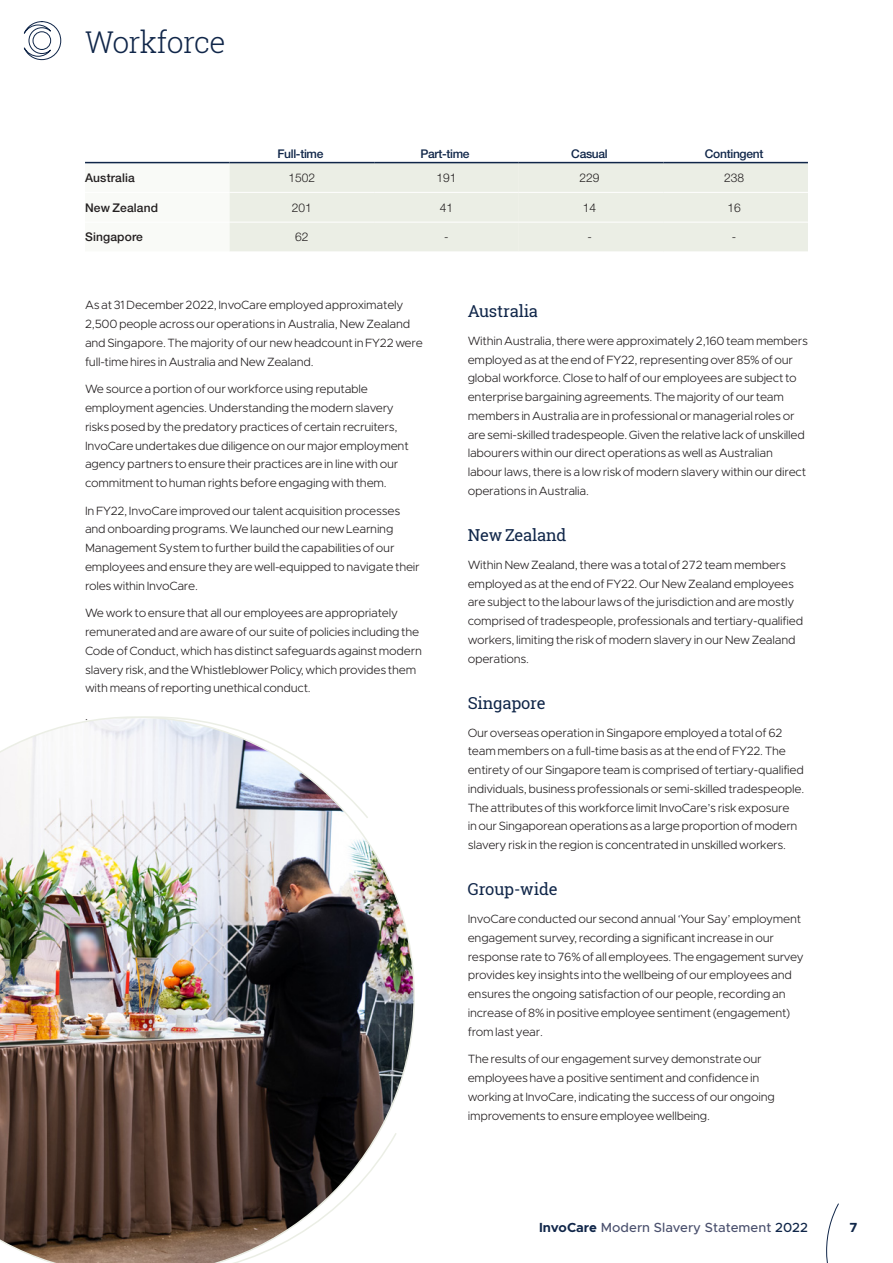
<style>
.page{position:relative;width:893px;height:1263px;background:#fff}
.page>*{position:absolute;margin:0;border:0;box-sizing:border-box;transform-origin:0 0}
.ivc22_-_page_header{font:300 30px "Roboto Slab";letter-spacing:-.02em;color:#102649}
.ivc22_-_Heading{font:16.5px "Roboto Slab";letter-spacing:-.01em;color:#102649}
.t1{font:500 13.2px "Metropolis";color:#4b516e}
.t2{font:700 13.2px "Metropolis";color:#102649}
.ivc22_-_body{font:300 12px/18.8px "Metropolis";letter-spacing:-.02em;color:#231f20}
.ivc21_-_Table_title{font:500 12px "Helvetica Neue LT Std";letter-spacing:-.025em;color:#102649}
.ivc21_-_table_text{font:500 12px "Helvetica Neue LT Std";letter-spacing:.015em;color:#231f20}
.ivc21_-_table_text-2{font:300 12px "Helvetica Neue LT Std";letter-spacing:-.005em;color:#231f20}
.ivc21_-_table_Number{font:300 12px "Helvetica Neue LT Std";color:#231f20}
.s1{font-weight:700;color:#102649}
.s2{color:#102649}
</style>
<div class="page">
<img style="left:0;top:716px;width:415px;height:547px">
<svg style="left:826px;top:1203px;width:13px;height:60px"></svg>
<svg style="left:24px;top:21px;width:37px;height:39px"></svg>
<svg style="left:85px;top:163px;width:723px;height:89px"></svg>
<hr style="left:85px;top:192px;width:145px;height:1px;background:#fff">
<hr style="left:230px;top:192px;width:144px;height:1px;background:#fff">
<hr style="left:374px;top:192px;width:145px;height:1px;background:#fff">
<hr style="left:519px;top:192px;width:144px;height:1px;background:#fff">
<hr style="left:663px;top:192px;width:145px;height:1px;background:#fff">
<hr style="left:85px;top:222px;width:145px;height:1px;background:#fff">
<hr style="left:230px;top:222px;width:144px;height:1px;background:#fff">
<hr style="left:374px;top:222px;width:145px;height:1px;background:#fff">
<hr style="left:519px;top:222px;width:144px;height:1px;background:#fff">
<hr style="left:663px;top:222px;width:145px;height:1px;background:#fff">
<hr style="left:85px;top:162px;width:145px;height:1px;background:#102649">
<hr style="left:230px;top:162px;width:144px;height:1px;background:#102649">
<hr style="left:374px;top:162px;width:145px;height:1px;background:#102649">
<hr style="left:519px;top:162px;width:144px;height:1px;background:#102649">
<hr style="left:663px;top:162px;width:145px;height:1px;background:#102649">
<p class="ivc22_-_page_header" style="left:85px;top:21px;width:142px">Workforce</p>
<p class="ivc21_-_Table_title" style="left:277px;top:147px;width:48px">Full-time</p>
<p class="ivc21_-_Table_title" style="left:420px;top:147px;width:51px">Part-time</p>
<p class="ivc21_-_Table_title" style="left:571px;top:147px;width:38px">Casual</p>
<p class="ivc21_-_Table_title" style="left:705px;top:147px;width:60px">Contingent</p>
<p class="ivc21_-_table_text" style="left:85px;top:170px;width:51px">Australia</p>
<p class="ivc21_-_table_text-2" style="left:289px;top:170px;width:28px">1502</p>
<p class="ivc21_-_table_text-2" style="left:437px;top:170px;width:21px">191</p>
<p class="ivc21_-_table_Number" style="left:580px;top:170px;width:22px">229</p>
<p class="ivc21_-_table_Number" style="left:724px;top:170px;width:22px">238</p>
<p class="ivc21_-_table_text" style="left:85px;top:200px;width:75px">New Zealand</p>
<p class="ivc21_-_table_text-2" style="left:292px;top:200px;width:21px">201</p>
<p class="ivc21_-_table_text-2" style="left:440px;top:200px;width:15px">41</p>
<p class="ivc21_-_table_Number" style="left:583px;top:200px;width:15px">14</p>
<p class="ivc21_-_table_Number" style="left:727px;top:200px;width:15px">16</p>
<p class="ivc21_-_table_text" style="left:85px;top:230px;width:59px">Singapore</p>
<p class="ivc21_-_table_text-2" style="left:295px;top:230px;width:15px">62</p>
<p class="ivc21_-_table_text-2" style="left:444px;top:230px;width:6px">-</p>
<p class="ivc21_-_table_Number" style="left:587px;top:230px;width:6px">-</p>
<p class="ivc21_-_table_Number" style="left:732px;top:230px;width:6px">-</p>
<p class="ivc22_-_body" style="left:85px;top:296px;width:339px">As at 31 December 2022, InvoCare employed approximately 2,500 people across our operations in Australia, New Zealand and Singapore. The majority of our new headcount in FY22 were full-time hires in Australia and New Zealand.</p>
<p class="ivc22_-_body" style="left:85px;top:380px;width:325px">We source a portion of our workforce using reputable employment agencies. Understanding the modern slavery risks posed by the predatory practices of certain recruiters, InvoCare undertakes due diligence on our major employment agency partners to ensure their practices are in line with our commitment to human rights before engaging with them.</p>
<p class="ivc22_-_body" style="left:85px;top:501px;width:336px">In FY22, InvoCare improved our talent acquisition processes and onboarding programs. We launched our new Learning Management System to further build the capabilities of our employees and ensure they are well-equipped to navigate their roles within InvoCare.</p>
<p class="ivc22_-_body" style="left:85px;top:604px;width:338px">We work to ensure that all our employees are appropriately remunerated and are aware of our suite of policies including the Code of Conduct, which has distinct safeguards against modern slavery risk, and the Whistleblower Policy, which provides them with means of reporting unethical conduct.</p>
<p class="ivc22_-_body" style="left:85px;top:706px;width:4px">.</p>
<p class="ivc22_-_Heading" style="left:468px;top:300px;width:72px">Australia</p>
<p class="ivc22_-_body" style="left:468px;top:331px;width:342px">Within Australia, there were approximately 2,160 team members employed as at the end of FY22, representing over 85% of our global workforce. Close to half of our employees are subject to enterprise bargaining agreements. The majority of our team members in Australia are in professional or managerial roles or are semi-skilled tradespeople. Given the relative lack of unskilled labourers within our direct operations as well as Australian labour laws, there is a low risk of modern slavery within our direct operations in Australia.</p>
<p class="ivc22_-_Heading" style="left:468px;top:524px;width:100px">New Zealand</p>
<p class="ivc22_-_body" style="left:468px;top:555px;width:337px">Within New Zealand, there was a total of 272 team members employed as at the end of FY22. Our New Zealand employees are subject to the labour laws of the jurisdiction and are mostly comprised of tradespeople, professionals and tertiary-qualified workers, limiting the risk of modern slavery in our New Zealand operations.</p>
<p class="ivc22_-_Heading" style="left:468px;top:691px;width:79px">Singapore</p>
<p class="ivc22_-_body" style="left:468px;top:723px;width:338px">Our overseas operation in Singapore employed a total of 62 team members on a full-time basis as at the end of FY22. The entirety of our Singapore team is comprised of tertiary-qualified individuals, business professionals or semi-skilled tradespeople.<br>The attributes of this workforce limit InvoCare’s risk exposure<br>in our Singaporean operations as a large proportion of modern slavery risk in the region is concentrated in unskilled workers.</p>
<p class="ivc22_-_Heading" style="left:468px;top:878px;width:91px">Group-wide</p>
<p class="ivc22_-_body" style="left:468px;top:909px;width:338px">InvoCare conducted our second annual ‘Your Say’ employment engagement survey, recording a significant increase in our response rate to 76% of all employees. The engagement survey provides key insights into the wellbeing of our employees and ensures the ongoing satisfaction of our people, recording an increase of 8% in positive employee sentiment (engagement) from last year.</p>
<p class="ivc22_-_body" style="left:468px;top:1050px;width:309px">The results of our engagement survey demonstrate our employees have a positive sentiment and confidence in working at InvoCare, indicating the success of our ongoing improvements to ensure employee wellbeing.</p>
<p class="t1" style="left:539px;top:1219px;width:270px"><span class="s1">InvoCare</span> Modern Slavery Statement <span class="s2">2022</span></p>
<p class="t2" style="left:849px;top:1219px;width:9px">7</p>
</div>
